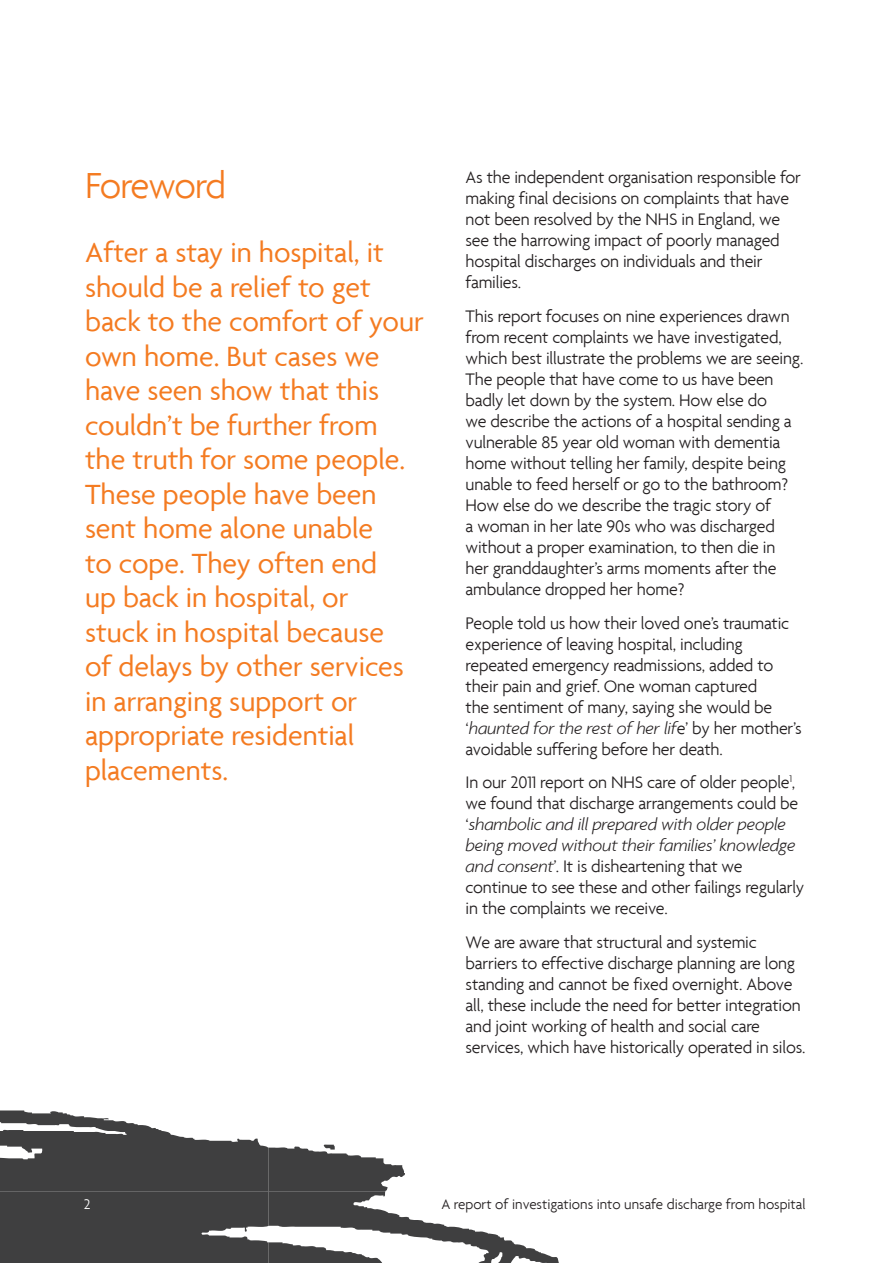
<style>
.page{position:relative;width:893px;height:1263px;background:#fff}
.page>*{position:absolute;margin:0;border:0;box-sizing:border-box;transform-origin:0 0}
.t1{font:300 39px "Agenda";letter-spacing:-.035em;color:#f47b21}
.t2{font:30px/34.5px "Agenda";color:#f47b21}
.t3{font:300 18px/21px "Agenda";letter-spacing:-.01em;color:#231f20}
.t4{font:300 15px "Agenda";color:#231f20}
.t5{font:300 15px "Agenda";color:#fff}
.s1{font-style:italic}
</style>
<div class="page">
<svg style="left:0;top:1110px;width:559px;height:153px;fill:#3f3f40"></svg>
<h1 class="t1" style="left:85px;top:163px;width:143px">Foreword</h1>
<p class="t2" style="left:85px;top:235px;width:340px">After a stay in hospital, it should be a relief to get back to the comfort of your own home. But cases we have seen show that this couldn’t be further from the truth for some people.<br>These people have been sent home alone unable<br>to cope. They often end<br>up back in hospital, or<br>stuck in hospital because<br>of delays by other services in arranging support or appropriate residential placements.</p>
<p class="t3" style="left:466px;top:166px;width:337px">As the independent organisation responsible for making final decisions on complaints that have not been resolved by the NHS in England, we see the harrowing impact of poorly managed hospital discharges on individuals and their families.</p>
<p class="t3" style="left:466px;top:305px;width:339px">This report focuses on nine experiences drawn from recent complaints we have investigated, which best illustrate the problems we are seeing.<br>The people that have come to us have been badly let down by the system. How else do<br>we describe the actions of a hospital sending a vulnerable 85 year old woman with dementia home without telling her family, despite being unable to feed herself or go to the bathroom?<br>How else do we describe the tragic story of<br>a woman in her late 90s who was discharged without a proper examination, to then die in<br>her granddaughter’s arms moments after the ambulance dropped her home?</p>
<p class="t3" style="left:466px;top:612px;width:338px">People told us how their loved one’s traumatic experience of leaving hospital, including repeated emergency readmissions, added to their pain and grief. One woman captured<br>the sentiment of many, saying she would be ‘<span class="s1">haunted for the rest of her lif</span>e’ by her mother’s avoidable suffering before her death.</p>
<p class="t3" style="left:466px;top:772px;width:340px">In our 2011 report on NHS care of older people<sup>1</sup>, we found that discharge arrangements could be ‘<span class="s1">shambolic and ill prepared with older people being moved without their families’ knowledge and consent</span>’. It is disheartening that we continue to see these and other failings regularly in the complaints we receive.</p>
<p class="t3" style="left:466px;top:931px;width:341px">We are aware that structural and systemic barriers to effective discharge planning are long standing and cannot be fixed overnight. Above all, these include the need for better integration and joint working of health and social care services, which have historically operated in silos.</p>
<p class="t5" style="left:84px;top:1195px;width:8px">2</p>
<p class="t4" style="left:441px;top:1195px;width:366px">A report of investigations into unsafe discharge from hospital</p>
</div>
